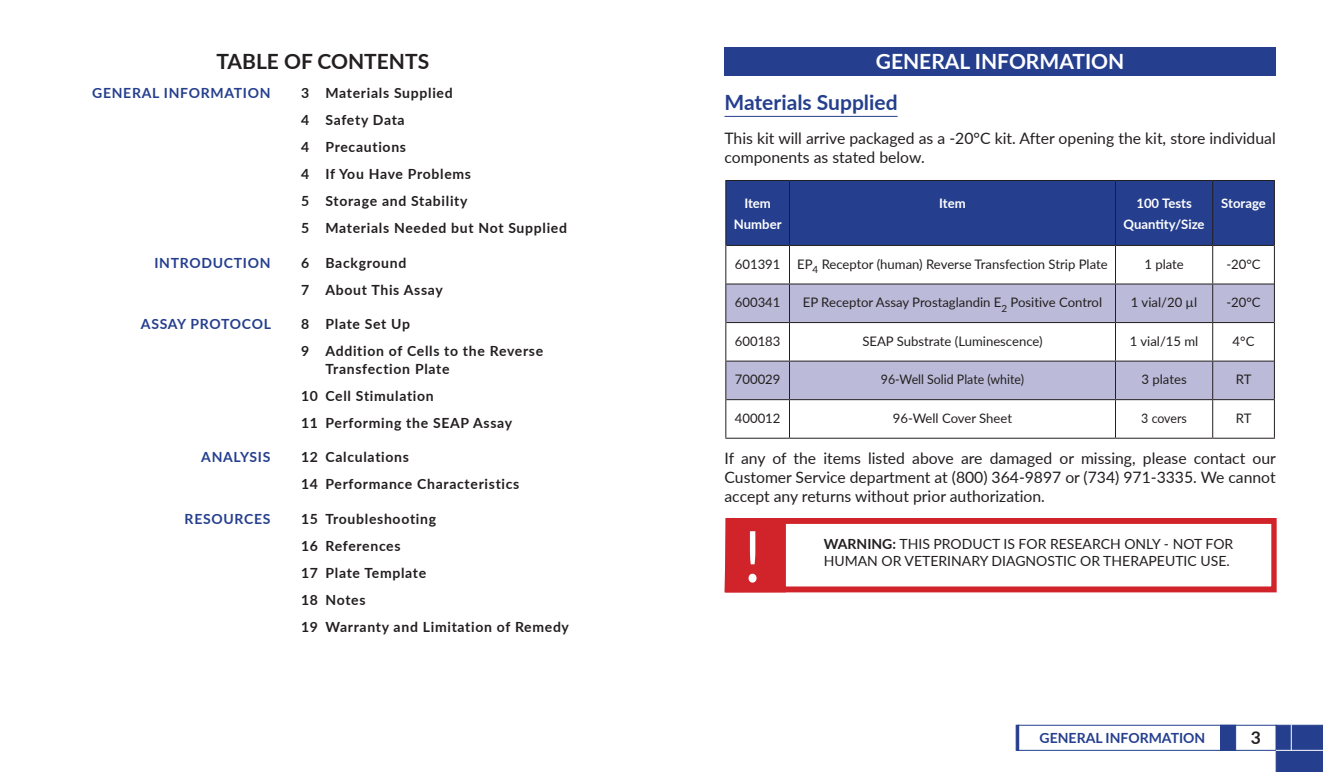
<style>
.page{position:relative;width:1323px;height:772px;background:#fff}
.page>*{position:absolute;margin:0;border:0;box-sizing:border-box;transform-origin:0 0}
.t1{font:71.05px "Lato";color:#fff;scale:.9 1}
.Section_Heading_-_Wh{font:700 21px "Lato";color:#fff}
.Heading_-_General_In{font:700 21px "Lato";color:#253f8e}
.Section_Heading_-_Bl{font:700 21px "Lato";color:#231f20}
.t2{font:700 17.5px "Lato";color:#231f20}
.t3{font:15.75px/19.2px "Lato";color:#231f20}
.Table_of_Contents{font:700 14px/17.5px "Lato";letter-spacing:.05em;color:#231f20}
.Boxed_Warning{font:14px "Lato";color:#231f20}
.Table_of_Contents-2{font:700 14px "Lato";letter-spacing:.05em;color:#253f8e}
.Table_of_Contents-3{font:700 14px "Lato";color:#253f8e}
.Table_Body_Text{font:13.12px "Lato";color:#231f20}
.Table_Heading{font:700 13.12px/21px "Lato";color:#fff;text-align:center}
.Table_Body_Text-2{font:13.12px "Lato";color:#231f20;scale:.94 1}
.s1{font-weight:700}
</style>
<div class="page">
<div style="left:1018px;top:725px;width:259px;height:26px;border:1px solid #253f8e"></div>
<div style="left:1220px;top:725px;width:16px;height:26px;background:#253f8e"></div>
<div style="left:1016px;top:725px;width:3px;height:26px;background:#253f8e;border:1px solid #253f8e"></div>
<svg style="left:1276px;top:724px;width:47px;height:48px;background:#2c4591"></svg>
<hr style="left:1276px;top:750px;width:47px;height:1px;background:#fff">
<hr style="left:724px;top:116px;width:174px;height:1px;background:#253f8e">
<div style="left:724px;top:47px;width:552px;height:28px;background:#253f8e"></div>
<div style="left:726px;top:181px;width:548px;height:64px;background:#253f8e"></div>
<svg style="left:726px;top:246px;width:548px;height:192px"></svg>
<svg style="left:726px;top:284px;width:548px;height:115px;fill:#bbbbd9"></svg>
<hr style="left:725px;top:180px;width:65px;height:1px;background:#231f20">
<hr style="left:725px;top:181px;width:1px;height:64px;background:#231f20">
<hr style="left:725px;top:245px;width:1px;height:39px;background:#231f20">
<hr style="left:725px;top:284px;width:1px;height:38px;background:#231f20">
<hr style="left:725px;top:322px;width:1px;height:39px;background:#231f20">
<hr style="left:725px;top:361px;width:1px;height:39px;background:#231f20">
<hr style="left:725px;top:400px;width:1px;height:38px;background:#231f20">
<hr style="left:725px;top:438px;width:65px;height:1px;background:#231f20">
<hr style="left:726px;top:245px;width:64px;height:1px;background:#231f20">
<hr style="left:726px;top:283px;width:64px;height:1px;background:#231f20">
<hr style="left:726px;top:322px;width:64px;height:1px;background:#231f20">
<hr style="left:726px;top:361px;width:64px;height:1px;background:#231f20">
<hr style="left:726px;top:399px;width:64px;height:1px;background:#231f20">
<hr style="left:790px;top:180px;width:325px;height:1px;background:#231f20">
<hr style="left:790px;top:438px;width:325px;height:1px;background:#231f20">
<hr style="left:789px;top:181px;width:1px;height:64px;background:#231f20">
<hr style="left:790px;top:245px;width:325px;height:1px;background:#231f20">
<hr style="left:789px;top:246px;width:1px;height:37px;background:#231f20">
<hr style="left:790px;top:283px;width:325px;height:1px;background:#231f20">
<hr style="left:789px;top:284px;width:1px;height:38px;background:#231f20">
<hr style="left:790px;top:322px;width:325px;height:1px;background:#231f20">
<hr style="left:789px;top:323px;width:1px;height:38px;background:#231f20">
<hr style="left:790px;top:361px;width:325px;height:1px;background:#231f20">
<hr style="left:789px;top:361px;width:1px;height:38px;background:#231f20">
<hr style="left:790px;top:399px;width:325px;height:1px;background:#231f20">
<hr style="left:789px;top:400px;width:1px;height:38px;background:#231f20">
<hr style="left:1213px;top:180px;width:62px;height:1px;background:#231f20">
<hr style="left:1213px;top:438px;width:62px;height:1px;background:#231f20">
<hr style="left:1213px;top:245px;width:61px;height:1px;background:#231f20">
<hr style="left:1213px;top:283px;width:61px;height:1px;background:#231f20">
<hr style="left:1213px;top:322px;width:61px;height:1px;background:#231f20">
<hr style="left:1213px;top:361px;width:61px;height:1px;background:#231f20">
<hr style="left:1213px;top:399px;width:61px;height:1px;background:#231f20">
<hr style="left:1115px;top:180px;width:98px;height:1px;background:#231f20">
<hr style="left:1274px;top:181px;width:1px;height:64px;background:#231f20">
<hr style="left:1274px;top:245px;width:1px;height:39px;background:#231f20">
<hr style="left:1274px;top:284px;width:1px;height:38px;background:#231f20">
<hr style="left:1274px;top:322px;width:1px;height:39px;background:#231f20">
<hr style="left:1274px;top:361px;width:1px;height:39px;background:#231f20">
<hr style="left:1274px;top:400px;width:1px;height:38px;background:#231f20">
<hr style="left:1115px;top:438px;width:98px;height:1px;background:#231f20">
<hr style="left:1115px;top:181px;width:1px;height:64px;background:#231f20">
<hr style="left:1212px;top:181px;width:1px;height:64px;background:#231f20">
<hr style="left:1115px;top:245px;width:98px;height:1px;background:#231f20">
<hr style="left:1115px;top:246px;width:1px;height:37px;background:#231f20">
<hr style="left:1212px;top:246px;width:1px;height:37px;background:#231f20">
<hr style="left:1115px;top:283px;width:98px;height:1px;background:#231f20">
<hr style="left:1115px;top:284px;width:1px;height:38px;background:#231f20">
<hr style="left:1212px;top:284px;width:1px;height:38px;background:#231f20">
<hr style="left:1115px;top:322px;width:98px;height:1px;background:#231f20">
<hr style="left:1115px;top:323px;width:1px;height:38px;background:#231f20">
<hr style="left:1212px;top:323px;width:1px;height:38px;background:#231f20">
<hr style="left:1115px;top:361px;width:98px;height:1px;background:#231f20">
<hr style="left:1115px;top:361px;width:1px;height:38px;background:#231f20">
<hr style="left:1212px;top:361px;width:1px;height:38px;background:#231f20">
<hr style="left:1115px;top:399px;width:98px;height:1px;background:#231f20">
<hr style="left:1115px;top:400px;width:1px;height:38px;background:#231f20">
<hr style="left:1212px;top:400px;width:1px;height:38px;background:#231f20">
<div style="left:725px;top:518px;width:552px;height:74px;border:6px solid #d1232a"></div>
<div style="left:724px;top:518px;width:63px;height:75px;background:#d1232a"></div>
<p class="Section_Heading_-_Bl" style="left:217px;top:46px;width:214px">TABLE OF CONTENTS</p>
<p class="Table_of_Contents-2" style="left:92px;top:83px;width:180px">GENERAL INFORMATION</p>
<p class="Table_of_Contents" style="left:301px;top:84px;width:153px">3 Materials Supplied</p>
<p class="Table_of_Contents" style="left:301px;top:111px;width:105px">4 Safety Data</p>
<p class="Table_of_Contents" style="left:301px;top:138px;width:107px">4 Precautions</p>
<p class="Table_of_Contents" style="left:301px;top:165px;width:172px">4 If You Have Problems</p>
<p class="Table_of_Contents" style="left:301px;top:192px;width:168px">5 Storage and Stability</p>
<p class="Table_of_Contents" style="left:301px;top:218px;width:268px">5 Materials Needed but Not Supplied</p>
<p class="Table_of_Contents-2" style="left:154px;top:252px;width:118px">INTRODUCTION</p>
<p class="Table_of_Contents" style="left:301px;top:253px;width:107px">6 Background</p>
<p class="Table_of_Contents" style="left:301px;top:280px;width:143px">7 About This Assay</p>
<p class="Table_of_Contents-2" style="left:141px;top:314px;width:132px">ASSAY PROTOCOL</p>
<p class="Table_of_Contents" style="left:301px;top:315px;width:111px">8 Plate Set Up</p>
<p class="Table_of_Contents" style="left:326px;top:342px;width:219px;text-indent:-24px">9 Addition of Cells to the Reverse<br>Transfection Plate</p>
<p class="Table_of_Contents" style="left:301px;top:386px;width:134px">10 Cell Stimulation</p>
<p class="Table_of_Contents" style="left:301px;top:413px;width:213px">11 Performing the SEAP Assay</p>
<p class="Table_of_Contents-2" style="left:201px;top:447px;width:71px">ANALYSIS</p>
<p class="Table_of_Contents" style="left:301px;top:448px;width:109px">12 Calculations</p>
<p class="Table_of_Contents" style="left:301px;top:475px;width:220px">14 Performance Characteristics</p>
<p class="Table_of_Contents-2" style="left:185px;top:508px;width:87px">RESOURCES</p>
<p class="Table_of_Contents" style="left:301px;top:509px;width:137px">15 Troubleshooting</p>
<p class="Table_of_Contents" style="left:301px;top:536px;width:101px">16 References</p>
<p class="Table_of_Contents" style="left:301px;top:563px;width:127px">17 Plate Template</p>
<p class="Table_of_Contents" style="left:301px;top:590px;width:66px">18 Notes</p>
<p class="Table_of_Contents" style="left:301px;top:617px;width:270px">19 Warranty and Limitation of Remedy</p>
<p class="Section_Heading_-_Wh" style="left:876px;top:46px;width:250px">GENERAL INFORMATION</p>
<p class="Heading_-_General_In" style="left:724px;top:87px;width:175px">Materials Supplied</p>
<p class="t3" style="left:724px;top:128px;width:553px">This kit will arrive packaged as a -20°C kit. After opening the kit, store individual components as stated below.</p>
<p class="Table_Heading" style="left:734px;top:192px;width:49px">Item<br>Number</p>
<p class="Table_Heading" style="left:939px;top:192px;width:28px">Item</p>
<p class="Table_Heading" style="left:1124px;top:192px;width:83px">100 Tests<br>Quantity/Size</p>
<p class="Table_Heading" style="left:1221px;top:192px;width:46px">Storage</p>
<p class="Table_Body_Text" style="left:735px;top:254px;width:47px">601391</p>
<p class="Table_Body_Text" style="left:797px;top:254px;width:312px">EP<sub>4</sub> Receptor (human) Reverse Transfection Strip Plate</p>
<p class="Table_Body_Text" style="left:1144px;top:254px;width:41px">1 plate</p>
<p class="Table_Body_Text" style="left:1226px;top:254px;width:36px">-20°C</p>
<p class="Table_Body_Text" style="left:735px;top:293px;width:47px">600341</p>
<p class="Table_Body_Text" style="left:803px;top:293px;width:301px">EP Receptor Assay Prostaglandin E<sub>2</sub> Positive Control</p>
<p class="Table_Body_Text" style="left:1131px;top:293px;width:68px">1 vial/20 µl</p>
<p class="Table_Body_Text" style="left:1226px;top:293px;width:36px">-20°C</p>
<p class="Table_Body_Text" style="left:735px;top:331px;width:47px">600183</p>
<p class="Table_Body_Text" style="left:862px;top:331px;width:182px">SEAP Substrate (Luminescence)</p>
<p class="Table_Body_Text" style="left:1130px;top:331px;width:70px">1 vial/15 ml</p>
<p class="Table_Body_Text" style="left:1233px;top:331px;width:23px">4°C</p>
<p class="Table_Body_Text" style="left:735px;top:370px;width:47px">700029</p>
<p class="Table_Body_Text-2" style="left:881px;top:370px;width:154px">96-Well Solid Plate (white)</p>
<p class="Table_Body_Text" style="left:1142px;top:370px;width:47px">3 plates</p>
<p class="Table_Body_Text" style="left:1236px;top:370px;width:17px">RT</p>
<p class="Table_Body_Text" style="left:735px;top:409px;width:47px">400012</p>
<p class="Table_Body_Text" style="left:893px;top:409px;width:121px">96-Well Cover Sheet</p>
<p class="Table_Body_Text-2" style="left:1141px;top:409px;width:50px">3 covers</p>
<p class="Table_Body_Text" style="left:1236px;top:409px;width:17px">RT</p>
<p class="t3" style="left:724px;top:448px;width:553px;text-align:justify">If any of the items listed above are damaged or missing, please contact our Customer Service department at (800) 364-9897 or (734) 971-3335. We cannot accept any returns without prior authorization.</p>
<p class="t1" style="left:744px;top:505px;width:21px">!</p>
<p class="Boxed_Warning" style="left:824px;top:534px;width:411px"><span class="s1">WARNING:</span> THIS PRODUCT IS FOR RESEARCH ONLY - NOT FOR</p>
<p class="Boxed_Warning" style="left:824px;top:551px;width:407px">HUMAN OR VETERINARY DIAGNOSTIC OR THERAPEUTIC USE.</p>
<p class="Table_of_Contents-3" style="left:1040px;top:727px;width:167px">GENERAL INFORMATION</p>
<p class="t2" style="left:1251px;top:725px;width:12px">3</p>
</div>
